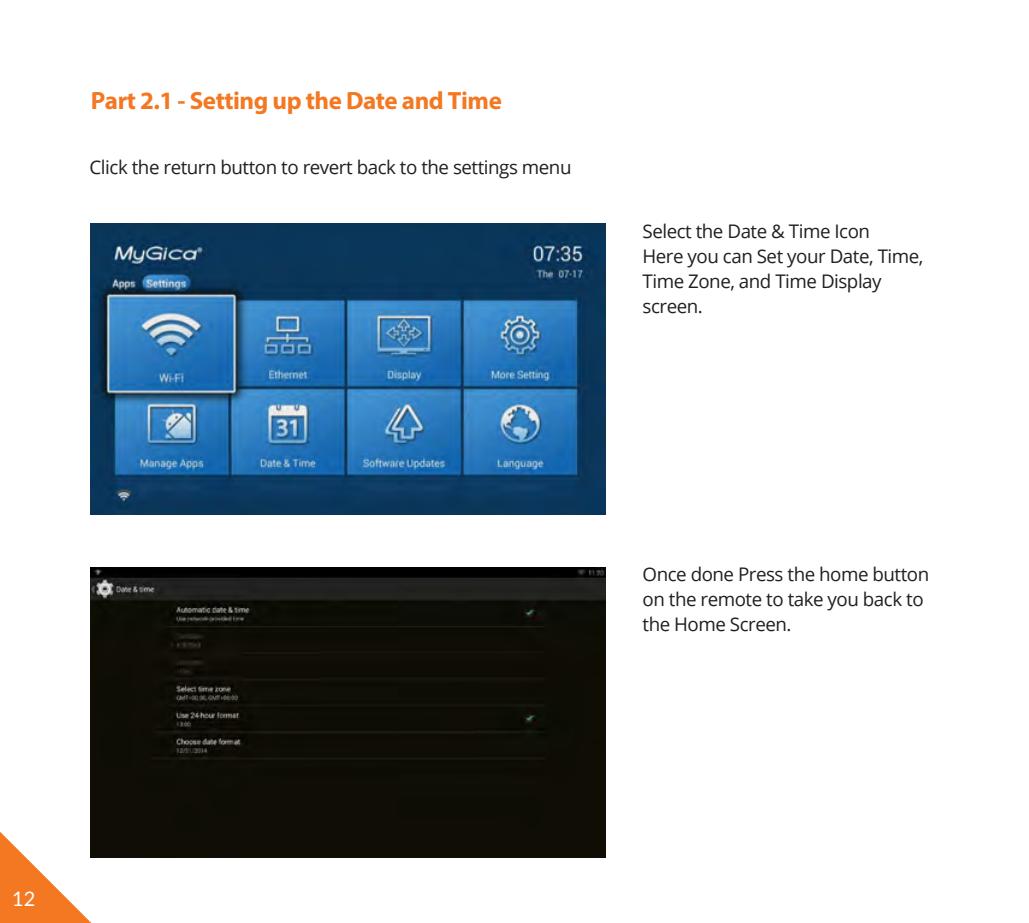
<style>
.page{position:relative;width:1029px;height:923px;background:#fff}
.page>*{position:absolute;margin:0;border:0;box-sizing:border-box;transform-origin:0 0}
.t1{font:700 25px "Myriad Pro";letter-spacing:-.02em;color:#f47821}
.t2{font:20px "Lato";color:#fff}
.t3{font:18.75px/25px "Open Sans";letter-spacing:-.025em;color:#231f20}
</style>
<div class="page">
<img style="left:91px;top:224px;width:514px;height:290px">
<img style="left:91px;top:568px;width:514px;height:289px">
<svg style="left:0;top:810px;width:114px;height:113px"></svg>
<p class="t1" style="left:91px;top:84px;width:412px">Part 2.1 - Setting up the Date and Time</p>
<p class="t3" style="left:90px;top:154px;width:483px">Click the return button to revert back to the settings menu</p>
<p class="t3" style="left:642px;top:218px;width:282px">Select the Date &amp; Time Icon<br>Here you can Set your Date, Time,<br>Time Zone, and Time Display screen.</p>
<p class="t3" style="left:642px;top:562px;width:288px">Once done Press the home button on the remote to take you back to the Home Screen.</p>
<p class="t2" style="left:12px;top:884px;width:25px">12</p>
</div>
